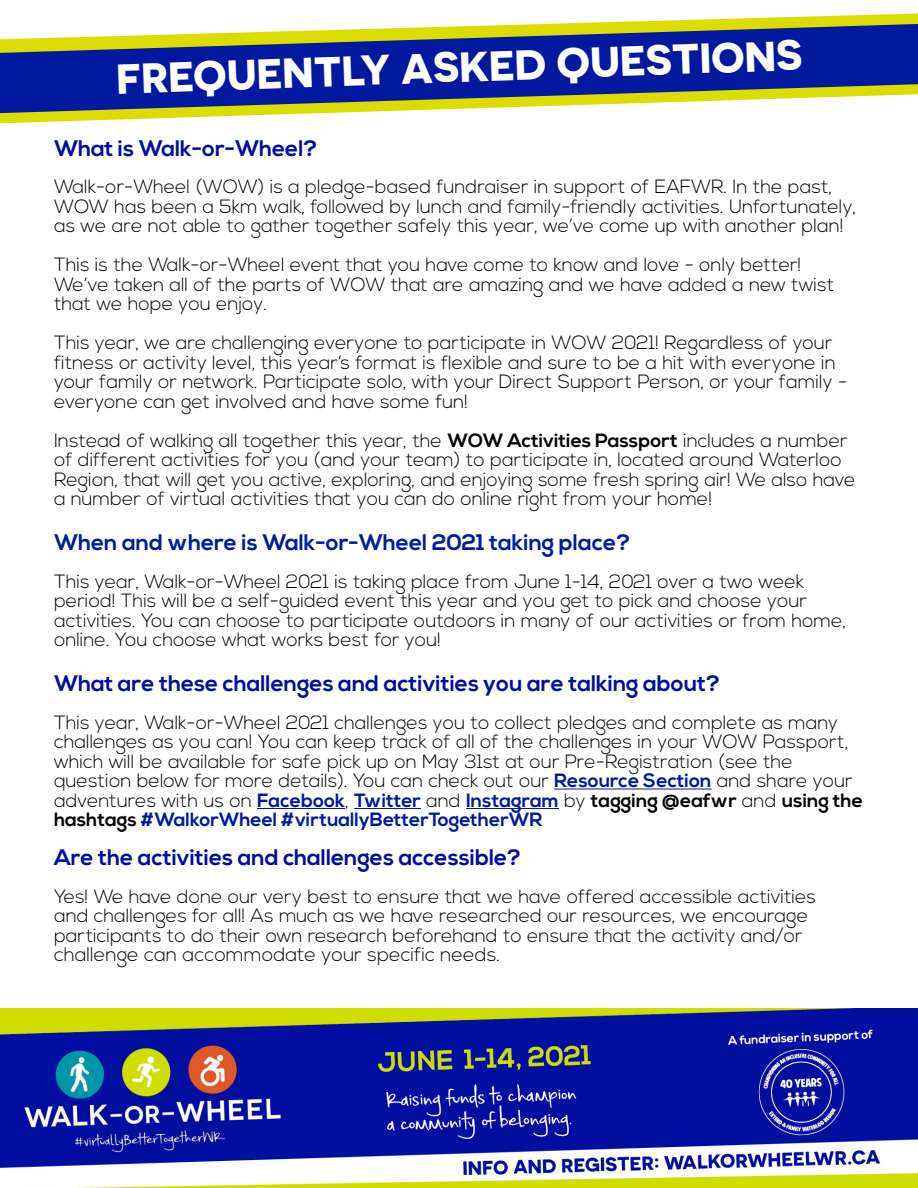
<style>
.page{position:relative;width:918px;height:1188px;background:#fff}
.page>*{position:absolute;margin:0;border:0;box-sizing:border-box;transform-origin:0 0}
.t1{font:700 42px "Novecentosanswide";color:#fff}
.t2{font:700 22.5px "Nexa";color:#000f9f}
.t3{font:700 22.5px "Nexa";color:#001b9f}
.t4{font:300 19.5px "Nexa";color:#040503}
.t5{font:300 19.2px/19.5px "Nexa";color:#040503}
.s1{font-weight:700}
.s2{font-weight:700;color:#00199f}
</style>
<div class="page">
<hr style="left:554px;top:789px;width:158px;height:1px;background:#00199f">
<hr style="left:257px;top:808px;width:88px;height:1px;background:#00199f">
<hr style="left:354px;top:808px;width:67px;height:1px;background:#00199f">
<hr style="left:466px;top:808px;width:93px;height:1px;background:#00199f">
<svg style="left:0;top:13px;width:918px;height:110px"></svg>
<svg style="left:0;top:24px;width:918px;height:89px;background:#4b5c8a"></svg>
<img style="left:0;top:1009px;width:918px;height:179px">
<p class="t1" style="left:116px;top:53px;width:688px;rotate:-2deg">FREQUENTLY ASKED QUESTIONS</p>
<p class="t2" style="left:54px;top:135px;width:265px">What is Walk-or-Wheel?</p>
<p class="t5" style="left:54px;top:178px;width:804px">Walk-or-Wheel (WOW) is a pledge-based fundraiser in support of EAFWR. In the past,<br>WOW has been a 5km walk, followed by lunch and family-friendly activities. Unfortunately, as we are not able to gather together safely this year, we’ve come up with another plan!</p>
<p class="t5" style="left:54px;top:256px;width:749px">This is the Walk-or-Wheel event that you have come to know and love - only better!</p>
<p class="t5" style="left:54px;top:275px;width:782px">We’ve taken all of the parts of WOW that are amazing and we have added a new twist that we hope you enjoy.</p>
<p class="t5" style="left:54px;top:334px;width:795px">This year, we are challenging everyone to participate in WOW 2021! Regardless of your fitness or activity level, this year’s format is flexible and sure to be a hit with everyone in your family or network. Participate solo, with your Direct Support Person, or your family - everyone can get involved and have some fun!</p>
<p class="t5" style="left:54px;top:431px;width:803px">Instead of walking all together this year, the <span class="s1">WOW Activities Passport</span> includes a number of different activities for you (and your team) to participate in, located around Waterloo Region, that will get you active, exploring, and enjoying some fresh spring air! We also have a number of virtual activities that you can do online right from your home!</p>
<p class="t3" style="left:54px;top:529px;width:578px">When and where is Walk-or-Wheel 2021 taking place?</p>
<p class="t5" style="left:54px;top:572px;width:794px">This year, Walk-or-Wheel 2021 is taking place from June 1-14, 2021 over a two week period! This will be a self-guided event this year and you get to pick and choose your activities. You can choose to participate outdoors in many of our activities or from home, online. You choose what works best for you!</p>
<p class="t2" style="left:54px;top:670px;width:668px">What are these challenges and activities you are talking about?</p>
<p class="t5" style="left:54px;top:713px;width:810px">This year, Walk-or-Wheel 2021 challenges you to collect pledges and complete as many challenges as you can! You can keep track of all of the challenges in your WOW Passport, which will be available for safe pick up on May 31st at our Pre-Registration (see the question below for more details). You can check out our <span class="s2">Resource Section</span> and share your adventures with us on <span class="s2">Facebook</span>, <span class="s2">Twitter</span> and <span class="s2">Instagram</span> by <span class="s1">tagging @eafwr</span> and <span class="s1">using the hashtags</span> <span class="s2">#WalkorWheel #virtuallyBetterTogetherWR</span></p>
<p class="t2" style="left:54px;top:844px;width:469px">Are the activities and challenges accessible?</p>
<p class="t5" style="left:54px;top:887px;width:764px">Yes! We have done our very best to ensure that we have offered accessible activities and challenges for all! As much as we have researched our resources, we encourage participants to do their own research beforehand to ensure that the activity and/or</p>
<p class="t4" style="left:54px;top:943px;width:448px">challenge can accommodate your specific needs.</p>
</div>
